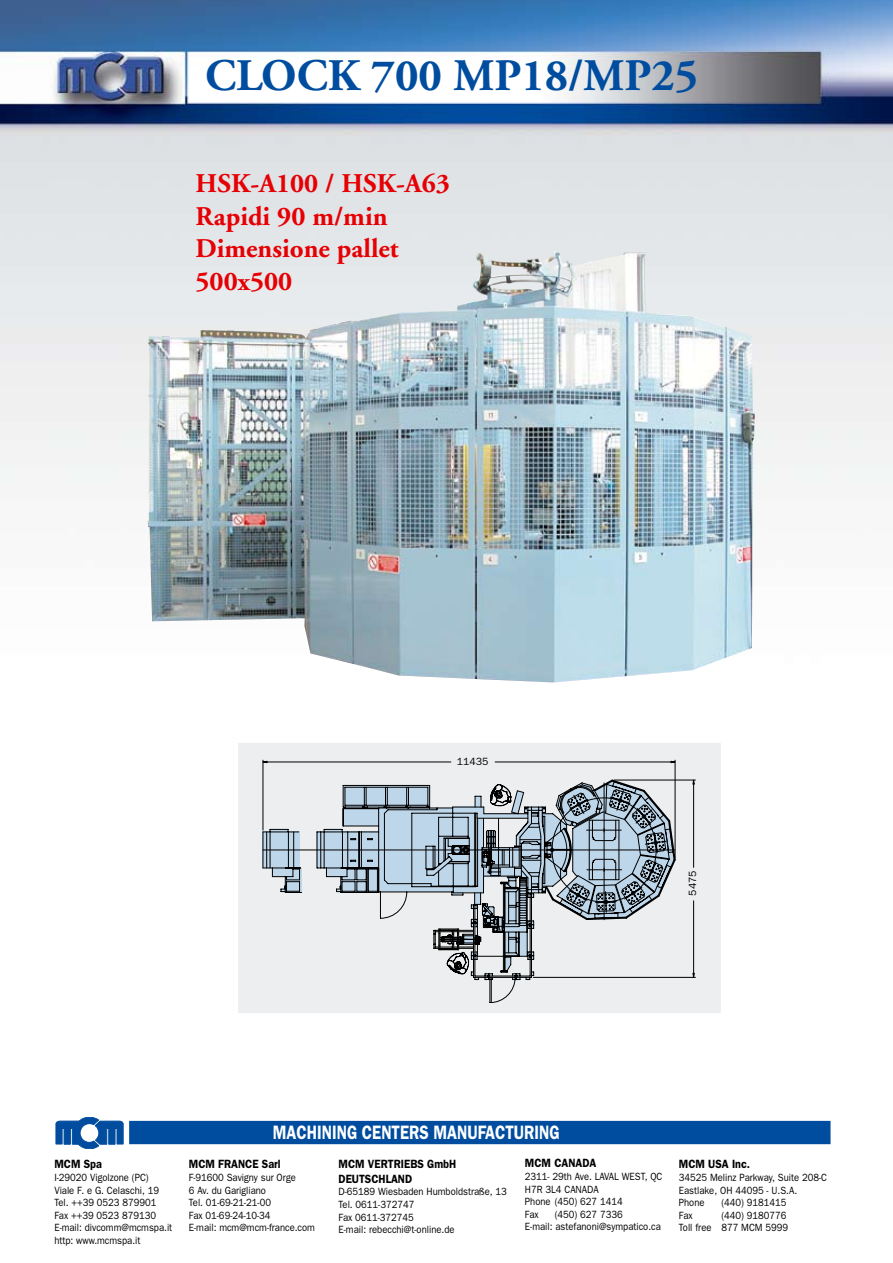
<style>
.page{position:relative;width:893px;height:1263px;background:#fff}
.page>*{position:absolute;margin:0;border:0;box-sizing:border-box;transform-origin:0 0}
.t1{font:700 45px "Adobe Garamond";color:#004d9f}
.t2{font:700 27px/32.4px "Adobe Garamond";color:#e60004}
.t3{font:600 19.5px "Franklin Gothic";color:#fff;scale:.8 1}
.t4{font:600 12px/14.4px "Franklin Gothic";color:#000;scale:.9 1}
.t5{font:10.5px/12.6px "Franklin Gothic";color:#000;scale:.9 1}
.t6{font:10.5px "Franklin Gothic";color:#000}
</style>
<div class="page">
<img style="left:0;top:0;width:893px;height:1145px">
<img style="left:148px;top:251px;width:607px;height:431px">
<div style="left:238px;top:743px;width:483px;height:270px;background:#edeeef"></div>
<svg style="left:262px;top:761px;width:434px;height:242px"></svg>
<div style="left:129px;top:1121px;width:701px;height:23px;background:#004d9f"></div>
<svg style="left:56px;top:1117px;width:67px;height:32px"></svg>
<h1 class="t1" style="left:205px;top:51px;width:494px">CLOCK 700 MP18/MP25</h1>
<h2 class="t2" style="left:196px;top:168px;width:256px">HSK-A100 / HSK-A63<br>Rapidi 90 m/min<br>Dimensione pallet<br>500x500</h2>
<p class="t6" style="left:457px;top:755px;width:33px">11435</p>
<p class="t6" style="left:687px;top:896px;width:27px;rotate:-90deg">5475</p>
<p class="t4" style="left:54px;top:1157px;width:54px">MCM Spa</p>
<p class="t5" style="left:54px;top:1171px;width:133px">I-29020 Vigolzone (PC)<br>Viale F. e G. Celaschi, 19<br>Tel. ++39 0523 879901<br>Fax ++39 0523 879130<br>E-mail: divcomm@mcmspa.it http: www.mcmspa.it</p>
<h3 class="t3" style="left:273px;top:1121px;width:360px">MACHINING CENTERS MANUFACTURING</h3>
<p class="t4" style="left:525px;top:1156px;width:81px">MCM CANADA</p>
<p class="t5" style="left:525px;top:1170px;width:154px">2311- 29th Ave. LAVAL WEST, QC<br>H7R 3L4 CANADA<br>Phone (450) 627 1414<br>Fax</p>
<p class="t4" style="left:189px;top:1157px;width:103px">MCM FRANCE Sarl</p>
<p class="t5" style="left:189px;top:1171px;width:142px">F-91600 Savigny sur Orge<br>6 Av. du Garigliano<br>Tel. 01-69-21-21-00<br>Fax 01-69-24-10-34<br>E-mail: mcm@mcm-france.com</p>
<p class="t4" style="left:339px;top:1157px;width:132px">MCM VERTRIEBS GmbH<br>DEUTSCHLAND</p>
<p class="t5" style="left:339px;top:1185px;width:188px">D-65189 Wiesbaden Humboldstraße, 13<br>Tel. 0611-372747<br>Fax 0611-372745<br>E-mail: rebecchi@t-online.de</p>
<p class="t5" style="left:525px;top:1208px;width:152px;text-indent:30px">(450) 627 7336<br>E-mail: astefanoni@sympatico.ca</p>
<p class="t4" style="left:679px;top:1157px;width:81px">MCM USA Inc.</p>
<p class="t5" style="left:679px;top:1171px;width:166px">34525 Melinz Parkway, Suite 208-C<br>Eastlake, OH 44095 - U.S.A.<br>Phone</p>
<p class="t5" style="left:721px;top:1196px;width:74px">(440) 9181415</p>
<p class="t5" style="left:679px;top:1209px;width:123px;text-align:right">(440) 9180776<br>Toll free 877 MCM 5999</p>
<p class="t5" style="left:679px;top:1209px;width:17px">Fax</p>
</div>
